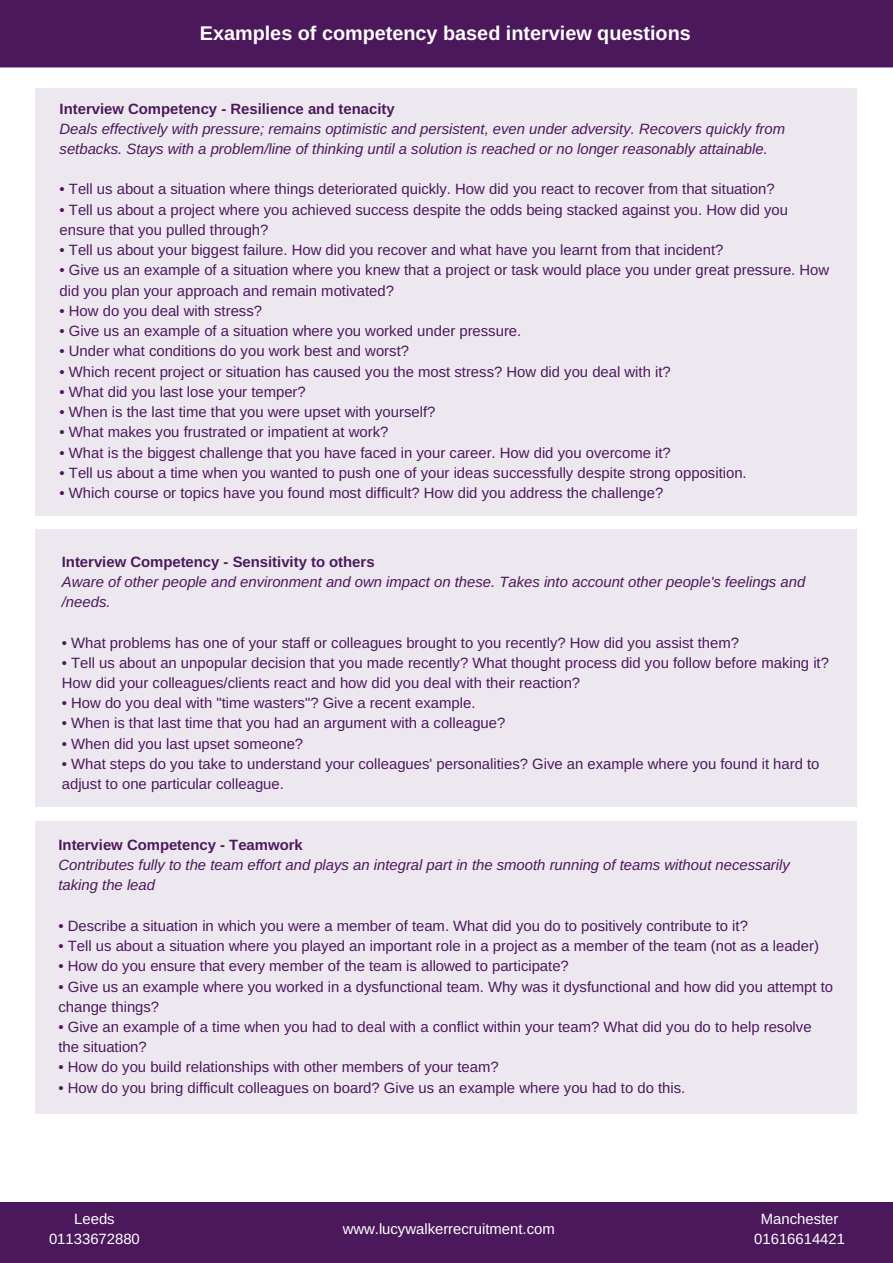
<style>
.page{position:relative;width:893px;height:1263px;background:#fff}
.page>*{position:absolute;margin:0;border:0;box-sizing:border-box;transform-origin:0 0}
.t1{font:700 19.8px "Arimo";color:#fff}
.t2{font:14.85px/20.2px "Arimo";color:#4c185c}
.t3{font:italic 14.85px/20.2px "Arimo";color:#4c185c}
.t4{font:700 14.85px "Arimo";color:#4c185c}
.t5{font:14.85px/20.2px "Arimo";color:#fff;text-align:center}
</style>
<div class="page">
<div style="left:0;top:0;width:892px;height:67px;background:#4c185c"></div>
<div style="left:36px;top:89px;width:821px;height:427px;background:#ede8f0"></div>
<div style="left:36px;top:529px;width:821px;height:278px;background:#ede8f0"></div>
<div style="left:36px;top:822px;width:821px;height:292px;background:#ede8f0"></div>
<div style="left:0;top:1202px;width:892px;height:60px;background:#4c185c"></div>
<h1 class="t1" style="left:200px;top:23px;width:492px">Examples of competency based interview questions</h1>
<p class="t4" style="left:60px;top:100px;width:336px">Interview Competency - Resilience and tenacity</p>
<p class="t3" style="left:60px;top:118px;width:727px">Deals effectively with pressure; remains optimistic and persistent, even under adversity. Recovers quickly from setbacks. Stays with a problem/line of thinking until a solution is reached or no longer reasonably attainable.</p>
<p class="t2" style="left:60px;top:179px;width:716px">• Tell us about a situation where things deteriorated quickly. How did you react to recover from that situation?</p>
<p class="t2" style="left:60px;top:199px;width:730px">• Tell us about a project where you achieved success despite the odds being stacked against you. How did you ensure that you pulled through?</p>
<p class="t2" style="left:60px;top:240px;width:665px">• Tell us about your biggest failure. How did you recover and what have you learnt from that incident?</p>
<p class="t2" style="left:60px;top:260px;width:771px">• Give us an example of a situation where you knew that a project or task would place you under great pressure. How did you plan your approach and remain motivated?</p>
<p class="t2" style="left:60px;top:301px;width:204px">• How do you deal with stress?</p>
<p class="t2" style="left:60px;top:321px;width:463px">• Give us an example of a situation where you worked under pressure.</p>
<p class="t2" style="left:60px;top:341px;width:351px">• Under what conditions do you work best and worst?</p>
<p class="t2" style="left:60px;top:361px;width:612px">• Which recent project or situation has caused you the most stress? How did you deal with it?</p>
<p class="t2" style="left:60px;top:382px;width:248px">• What did you last lose your temper?</p>
<p class="t2" style="left:60px;top:402px;width:377px">• When is the last time that you were upset with yourself?</p>
<p class="t2" style="left:60px;top:422px;width:330px">• What makes you frustrated or impatient at work?</p>
<p class="t2" style="left:60px;top:442px;width:612px">• What is the biggest challenge that you have faced in your career. How did you overcome it?</p>
<p class="t2" style="left:60px;top:462px;width:688px">• Tell us about a time when you wanted to push one of your ideas successfully despite strong opposition.</p>
<p class="t2" style="left:60px;top:483px;width:605px">• Which course or topics have you found most difficult? How did you address the challenge?</p>
<p class="t4" style="left:62px;top:553px;width:314px">Interview Competency - Sensitivity to others</p>
<p class="t3" style="left:62px;top:571px;width:745px">Aware of other people and environment and own impact on these. Takes into account other people's feelings and /needs.</p>
<p class="t2" style="left:62px;top:632px;width:678px">• What problems has one of your staff or colleagues brought to you recently? How did you assist them?</p>
<p class="t2" style="left:62px;top:652px;width:768px">• Tell us about an unpopular decision that you made recently? What thought process did you follow before making it?<br>How did your colleagues/clients react and how did you deal with their reaction?</p>
<p class="t2" style="left:62px;top:693px;width:415px">• How do you deal with "time wasters"? Give a recent example.</p>
<p class="t2" style="left:62px;top:713px;width:445px">• When is that last time that you had an argument with a colleague?</p>
<p class="t2" style="left:62px;top:733px;width:243px">• When did you last upset someone?</p>
<p class="t2" style="left:62px;top:754px;width:759px">• What steps do you take to understand your colleagues' personalities? Give an example where you found it hard to adjust to one particular colleague.</p>
<p class="t4" style="left:58px;top:836px;width:246px">Interview Competency - Teamwork</p>
<p class="t3" style="left:58px;top:855px;width:732px">Contributes fully to the team effort and plays an integral part in the smooth running of teams without necessarily taking the lead</p>
<p class="t2" style="left:58px;top:915px;width:691px">• Describe a situation in which you were a member of team. What did you do to positively contribute to it?</p>
<p class="t2" style="left:58px;top:936px;width:762px">• Tell us about a situation where you played an important role in a project as a member of the team (not as a leader)</p>
<p class="t2" style="left:58px;top:956px;width:512px">• How do you ensure that every member of the team is allowed to participate?</p>
<p class="t2" style="left:58px;top:976px;width:776px">• Give us an example where you worked in a dysfunctional team. Why was it dysfunctional and how did you attempt to change things?</p>
<p class="t2" style="left:58px;top:1017px;width:754px">• Give an example of a time when you had to deal with a conflict within your team? What did you do to help resolve the situation?</p>
<p class="t2" style="left:58px;top:1057px;width:441px">• How do you build relationships with other members of your team?</p>
<p class="t2" style="left:58px;top:1077px;width:628px">• How do you bring difficult colleagues on board? Give us an example where you had to do this.</p>
<p class="t5" style="left:49px;top:1209px;width:92px">Leeds<br>01133672880</p>
<p class="t5" style="left:754px;top:1209px;width:92px">Manchester<br>01616614421</p>
<p class="t5" style="left:343px;top:1219px;width:213px">www.lucywalkerrecruitment.com</p>
</div>
